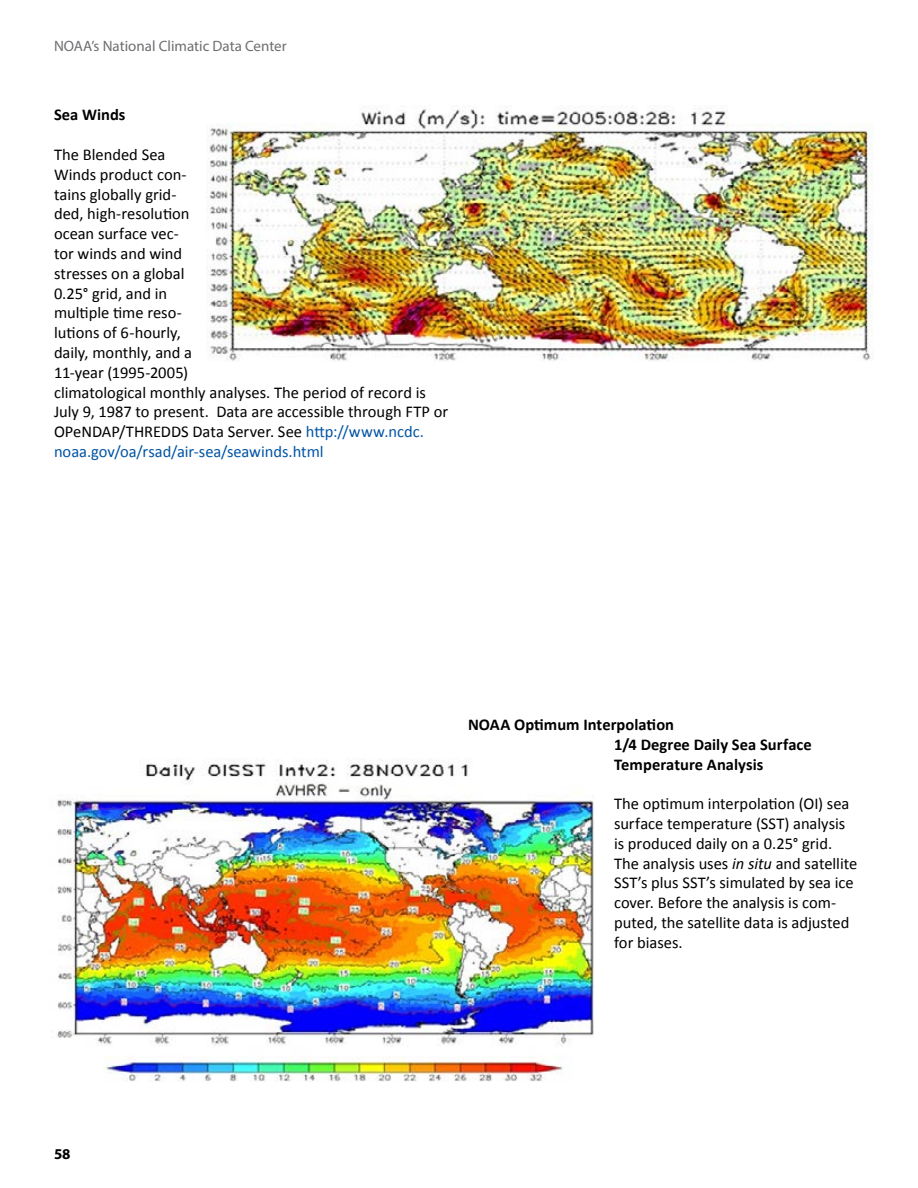
<style>
.page{position:relative;width:918px;height:1188px;background:#fff}
.page>*{position:absolute;margin:0;border:0;box-sizing:border-box;transform-origin:0 0}
.t1{font:16.5px/19.8px "Calibri";color:#000}
.t2{font:700 16.5px/19.8px "Calibri";color:#000}
.t3{font:15px "Myriad Pro";color:#6d6e71}
.t4{font:700 15px "Myriad Pro";color:#000}
.s1{color:#0054a4}
.s2{font-style:italic}
</style>
<div class="page">
<img style="left:206px;top:105px;width:667px;height:256px">
<img style="left:57px;top:758px;width:537px;height:324px">
<p class="t3" style="left:54px;top:37px;width:234px">NOAA’s National Climatic Data Center</p>
<p class="t2" style="left:54px;top:105px;width:73px">Sea Winds</p>
<p class="t1" style="left:54px;top:145px;width:396px">The Blended Sea<br>Winds product con-<br>tains globally grid-<br>ded, high-resolution<br>ocean surface vec-<br>tor winds and wind<br>stresses on a global<br>0.25° grid, and in<br>multiple time reso-<br>lutions of 6-hourly,<br>daily, monthly, and a<br>11-year (1995-2005)<br>climatological monthly analyses. The period of record is<br>July 9, 1987 to present. Data are accessible through FTP or<br>OPeNDAP/THREDDS Data Server. See <span class="s1">http://www.ncdc. noaa.gov/oa/rsad/air-sea/seawinds.html</span></p>
<p class="t4" style="left:54px;top:1144px;width:18px">58</p>
<p class="t2" style="left:614px;top:715px;width:199px;text-indent:-146px">NOAA Optimum Interpolation<br>1/4 Degree Daily Sea Surface<br>Temperature Analysis</p>
<p class="t1" style="left:614px;top:794px;width:245px">The optimum interpolation (OI) sea surface temperature (SST) analysis is produced daily on a 0.25° grid.<br>The analysis uses <span class="s2">in situ</span> and satellite SST’s plus SST’s simulated by sea ice cover. Before the analysis is com&shy;puted, the satellite data is adjusted for biases.</p>
</div>
